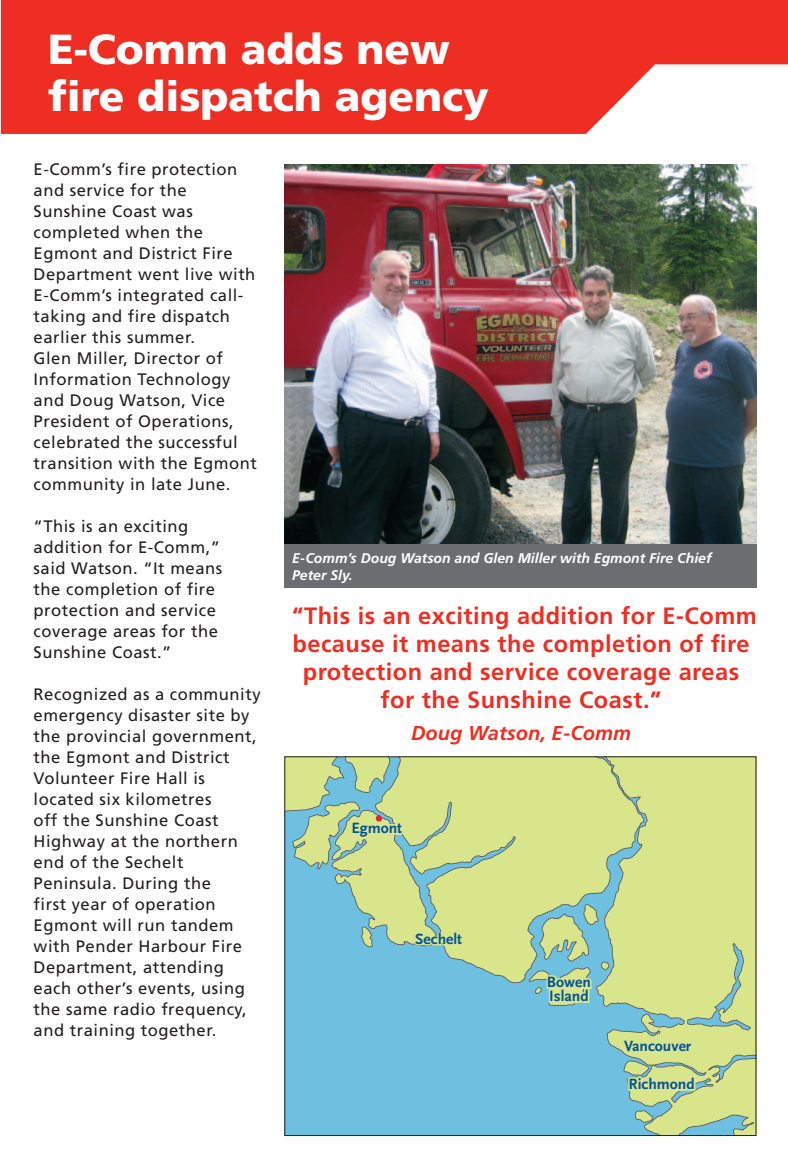
<style>
.page{position:relative;width:788px;height:1166px;background:#fff}
.page>*{position:absolute;margin:0;border:0;box-sizing:border-box;transform-origin:0 0}
.t1{font:900 42px/47.2px "Frutiger";color:#fff}
.callout{font:700 23.62px/28px "Frutiger";letter-spacing:.02em;color:#ee2e22;text-align:center}
.callout_quoter{font:italic 700 20.12px "Frutiger";color:#ee2e22}
.Body_intro{font:16.62px/21px "Frutiger";letter-spacing:.03em;color:#231f20}
.t2{font:700 15.58px/13.8px "Scala Sans";color:#01529a}
.caption_cover{font:italic 700 14px/16.6px "Frutiger";color:#fff}
</style>
<div class="page">
<svg style="left:1px;top:0;width:787px;height:134px;fill:#ee2e22"></svg>
<svg style="left:286px;top:758px;width:468px;height:376px;fill:#d9e58a"></svg>
<svg style="left:633px;top:1107px;width:21px;height:16px"></svg>
<svg style="left:376px;top:815px;width:6px;height:4px"></svg>
<svg style="left:349px;top:819px;width:348px;height:275px"></svg>
<svg style="left:413px;top:931px;width:51px;height:15px"></svg>
<img style="left:284px;top:165px;width:472px;height:379px">
<div style="left:284px;top:544px;width:472px;height:44px;background:#6c6d70"></div>
<p class="t1" style="left:48px;top:25px;width:442px">E-Comm adds new fire dispatch agency</p>
<p class="Body_intro" style="left:34px;top:159px;width:225px">E-Comm’s fire protection and service for the<br>Sunshine Coast was completed when the<br>Egmont and District Fire<br>Department went live with<br>E-Comm’s integrated call&shy;taking and fire dispatch earlier this summer.<br>Glen Miller, Director of<br>Information Technology and Doug Watson, Vice<br>President of Operations, celebrated the successful transition with the Egmont community in late June.</p>
<p class="Body_intro" style="left:34px;top:516px;width:190px">“This is an exciting addition for E-Comm,” said Watson. “It means the completion of fire protection and service coverage areas for the<br>Sunshine Coast.”</p>
<p class="Body_intro" style="left:34px;top:684px;width:228px">Recognized as a community emergency disaster site by the provincial government, the Egmont and District<br>Volunteer Fire Hall is located six kilometres<br>off the Sunshine Coast<br>Highway at the northern end of the Sechelt<br>Peninsula. During the<br>first year of operation<br>Egmont will run tandem with Pender Harbour Fire<br>Department, attending each other’s events, using the same radio frequency, and training together.</p>
<p class="caption_cover" style="left:292px;top:549px;width:421px">E-Comm’s Doug Watson and Glen Miller with Egmont Fire Chief<br>Peter Sly.</p>
<p class="callout" style="left:292px;top:601px;width:466px">“This is an exciting addition for E-Comm because it means the completion of fire protection and service coverage areas for the Sunshine Coast.”</p>
<p class="callout_quoter" style="left:411px;top:721px;width:221px">Doug Watson, E-Comm</p>
<p class="t2" style="left:351px;top:821px;width:52px">Egmont</p>
<p class="t2" style="left:415px;top:933px;width:48px">Sechelt</p>
<p class="t2" style="left:547px;top:975px;width:45px">Bowen<br>Island</p>
<p class="t2" style="left:624px;top:1039px;width:69px">Vancouver</p>
<p class="t2" style="left:628px;top:1077px;width:68px">Richmond</p>
</div>
